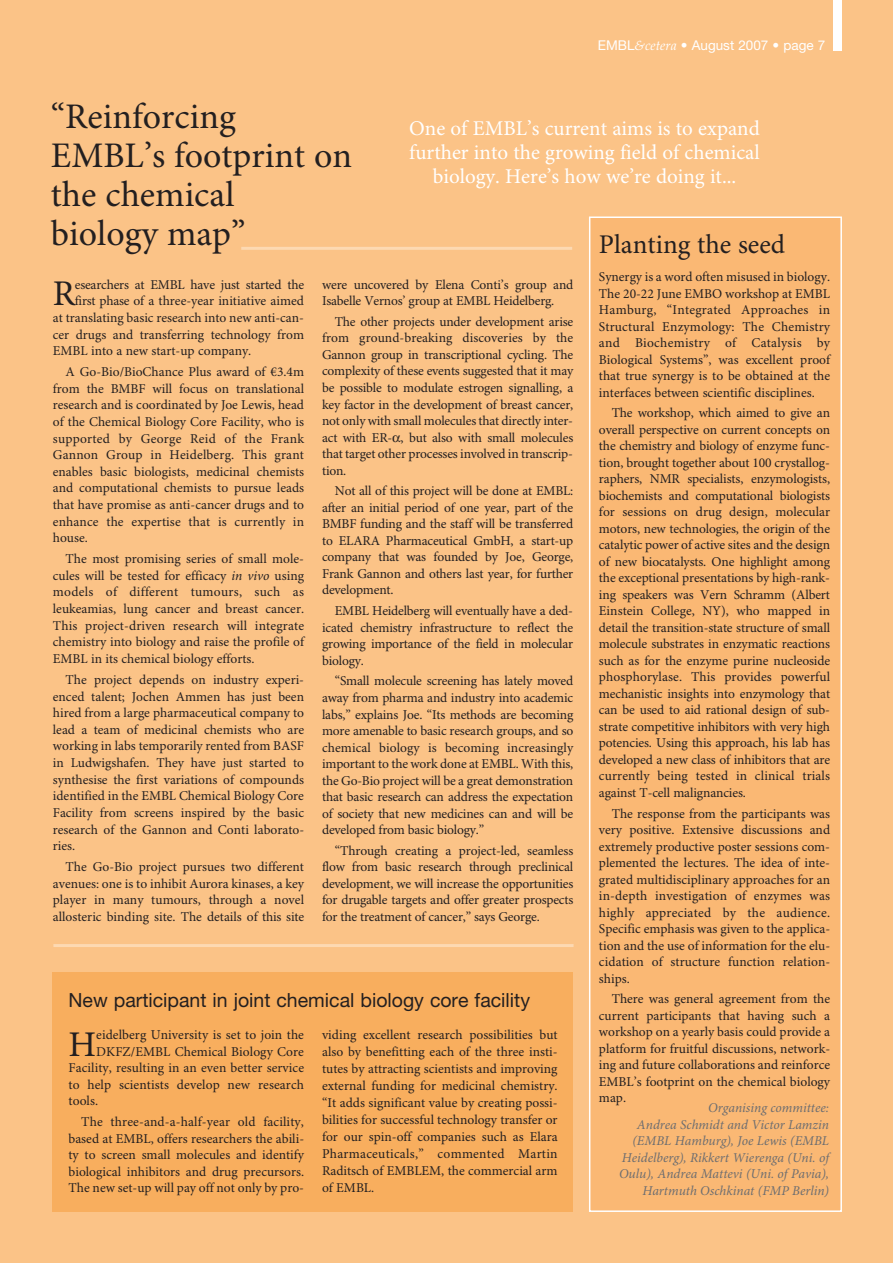
<style>
.page{position:relative;width:893px;height:1263px;background:#fbc387}
.page>*{position:absolute;margin:0;border:0;box-sizing:border-box;transform-origin:0 0}
.t1{font:36.15px "Minion Pro";color:#231f20}
.t2{font:36px/39px "Minion Pro";color:#231f20}
.t3{font:27px "Minion Pro";color:#231f20}
.t4{font:21px/24px "Minion Pro";color:#fff;text-align:center}
.t5{font:19.5px "Helvetica Neue LT Pro";color:#231f20}
.t6{font:13.5px/16.5px "Minion Pro";color:#231f20;text-align:justify}
.t7{font:italic 13.5px/16.5px "Minion Pro";color:#6c6d70;text-align:right}
.t8{font:13.5px "Helvetica Neue LT Pro";color:#fff}
.s1{font-family:"Palatino";font-style:italic}
.s2{font-style:italic}
</style>
<div class="page">
<div style="left:834px;top:0;width:8px;height:51px;background:#fff"></div>
<div style="left:590px;top:217px;width:251px;height:994px;background:#fab874"></div>
<div style="left:589px;top:216px;width:253px;height:996px;border:2px solid #fff"></div>
<hr style="left:241px;top:247px;width:331px;height:3px;background:#fdd9b2">
<div style="left:52px;top:973px;width:521px;height:239px;background:#f8ae5e"></div>
<hr style="left:53px;top:944px;width:521px;height:3px;background:#fdd9b2">
<p class="t8" style="left:598px;top:40px;width:229px">EMBL<span class="s1">&amp;cetera</span> • August 2007 • page 7</p>
<h2 class="t2" style="left:51px;top:100px;width:303px">“Reinforcing<br>EMBL’s footprint on the chemical<br>biology map”</h2>
<h3 class="t4" style="left:409px;top:118px;width:352px">One of EMBL’s current aims is to expand further into the growing field of chemical biology. Here’s how we’re doing it...</h3>
<h3 class="t3" style="left:599px;top:234px;width:188px">Planting the seed</h3>
<p class="t6" style="left:599px;top:270px;width:233px">Synergy is a word often misused in biology.<br>The 20-22 June EMBO workshop at EMBL Hamburg, “Integrated Approaches in Structural Enzymology: The Chemistry and Biochemistry of Catalysis by Biological Systems”, was excellent proof that true synergy is to be obtained at the interfaces between scientific disciplines.</p>
<p class="t6" style="left:599px;top:406px;width:233px;text-indent:13px">The workshop, which aimed to give an overall perspective on current concepts on the chemistry and biology of enzyme func&shy;tion, brought together about 100 crystallog&shy;raphers, NMR specialists, enzymologists, biochemists and computational biologists for sessions on drug design, molecular motors, new technologies, the origin of the catalytic power of active sites and the design of new biocatalysts. One highlight among the exceptional presentations by high-rank&shy;ing speakers was Vern Schramm (Albert Einstein College, NY), who mapped in detail the transition-state structure of small molecule substrates in enzymatic reactions such as for the enzyme purine nucleoside phosphorylase. This provides powerful mechanistic insights into enzymology that can be used to aid rational design of sub&shy;strate competitive inhibitors with very high potencies. Using this approach, his lab has developed a new class of inhibitors that are currently being tested in clinical trials against T-cell malignancies.</p>
<p class="t6" style="left:599px;top:806px;width:233px;text-indent:13px">The response from the participants was very positive. Extensive discussions and extremely productive poster sessions com&shy;plemented the lectures. The idea of inte&shy;grated multidisciplinary approaches for an in-depth investigation of enzymes was highly appreciated by the audience.<br>Specific emphasis was given to the applica&shy;tion and the use of information for the elu&shy;cidation of structure function relation&shy;ships.</p>
<p class="t6" style="left:599px;top:992px;width:233px;text-indent:13px">There was general agreement from the current participants that having such a workshop on a yearly basis could provide a platform for fruitful discussions, network&shy;ing and future collaborations and reinforce EMBL’s footprint on the chemical biology map.</p>
<h1 class="t1" style="left:53px;top:280px;width:24px">R</h1>
<p class="t6" style="left:75px;top:277px;width:231px">esearchers at EMBL have just started the</p>
<p class="t6" style="left:322px;top:277px;width:253px">were uncovered by Elena Conti’s group and<br>Isabelle Vernos’ group at EMBL Heidelberg.</p>
<p class="t6" style="left:322px;top:315px;width:253px;text-indent:13px">The other projects under development arise from ground-breaking discoveries by the Gannon group in transcriptional cycling. The complexity of these events suggested that it may be possible to modulate estrogen signalling, a key factor in the development of breast cancer, not only with small molecules that directly inter&shy;act with ER- , but also with small molecules that target other processes involved in transcrip&shy;tion.</p>
<p class="t6" style="left:322px;top:484px;width:253px;text-indent:13px">Not all of this project will be done at EMBL: after an initial period of one year, part of the BMBF funding and the staff will be transferred to ELARA Pharmaceutical GmbH, a start-up company that was founded by Joe, George, Frank Gannon and others last year, for further development.</p>
<p class="t6" style="left:322px;top:604px;width:253px;text-indent:13px">EMBL Heidelberg will eventually have a ded&shy;icated chemistry infrastructure to reflect the growing importance of the field in molecular biology.</p>
<p class="t6" style="left:322px;top:674px;width:253px;text-indent:13px">“Small molecule screening has lately moved away from pharma and industry into academic labs,” explains Joe. “Its methods are becoming more amenable to basic research groups, and so chemical biology is becoming increasingly important to the work done at EMBL. With this, the Go-Bio project will be a great demonstration that basic research can address the expectation of society that new medicines can and will be developed from basic biology.”</p>
<p class="t6" style="left:322px;top:843px;width:253px;text-indent:13px">“Through creating a project-led, seamless flow from basic research through preclinical development, we will increase the opportunities for drugable targets and offer greater prospects for the treatment of cancer,” says George.</p>
<p class="t6" style="left:75px;top:294px;width:231px">first phase of a three-year initiative aimed</p>
<p class="t6" style="left:53px;top:311px;width:253px">at translating basic research into new anti-can-</p>
<p class="t6" style="left:53px;top:327px;width:253px">cer drugs and transferring technology from</p>
<p class="t6" style="left:53px;top:344px;width:200px">EMBL into a new start-up company.</p>
<p class="t6" style="left:53px;top:365px;width:253px;text-indent:13px">A Go-Bio/BioChance Plus award of €3.4m from the BMBF will focus on translational research and is coordinated by Joe Lewis, head of the Chemical Biology Core Facility, who is supported by George Reid of the Frank Gannon Group in Heidelberg. This grant enables basic biologists, medicinal chemists and computational chemists to pursue leads that have promise as anti-cancer drugs and to enhance the expertise that is currently in house.</p>
<p class="t6" style="left:53px;top:552px;width:253px;text-indent:13px">The most promising series of small mole&shy;cules will be tested for efficacy <span class="s2">in vivo</span> using models of different tumours, such as leukeamias, lung cancer and breast cancer.<br>This project-driven research will integrate chemistry into biology and raise the profile of EMBL in its chemical biology efforts.</p>
<p class="t6" style="left:53px;top:672px;width:253px;text-indent:13px">The project depends on industry experi&shy;enced talent; Jochen Ammen has just been hired from a large pharmaceutical company to lead a team of medicinal chemists who are working in labs temporarily rented from BASF in Ludwigshafen. They have just started to synthesise the first variations of compounds identified in the EMBL Chemical Biology Core Facility from screens inspired by the basic research of the Gannon and Conti laborato&shy;ries.</p>
<p class="t6" style="left:53px;top:859px;width:253px;text-indent:13px">The Go-Bio project pursues two different avenues: one is to inhibit Aurora kinases, a key player in many tumours, through a novel allosteric binding site. The details of this site</p>
<h3 class="t5" style="left:69px;top:993px;width:463px">New participant in joint chemical biology core facility</h3>
<h1 class="t1" style="left:69px;top:1030px;width:29px">H</h1>
<p class="t6" style="left:96px;top:1028px;width:209px">eidelberg University is set to join the</p>
<p class="t6" style="left:322px;top:1027px;width:237px;line-height:17px">viding excellent research possibilities but also by benefitting each of the three insti&shy;tutes by attracting scientists and improving external funding for medicinal chemistry. “It adds significant value by creating possi&shy;bilities for successful technology transfer or for our spin-off companies such as Elara Pharmaceuticals,” commented Martin Raditsch of EMBLEM, the commercial arm of EMBL.</p>
<p class="t6" style="left:96px;top:1044px;width:209px">DKFZ/EMBL Chemical Biology Core</p>
<p class="t6" style="left:69px;top:1061px;width:237px">Facility, resulting in an even better service</p>
<p class="t6" style="left:69px;top:1077px;width:237px">to help scientists develop new research</p>
<p class="t6" style="left:69px;top:1094px;width:31px">tools.</p>
<p class="t6" style="left:69px;top:1114px;width:237px;text-indent:13px">The three-and-a-half-year old facility, based at EMBL, offers researchers the abili&shy;ty to screen small molecules and identify biological inhibitors and drug precursors.<br>The new set-up will pay off not only by pro-</p>
<p class="t7" style="left:619px;top:1101px;width:211px">Organising committee:<br>Andrea Schmidt and Victor Lamzin (EMBL Hamburg), Joe Lewis (EMBL Heidelberg), Rikkert Wierenga (Uni. of Oulu), Andrea Mattevi (Uni. of Pavia), Hartmuth Oschkinat (FMP Berlin)</p>
</div>
